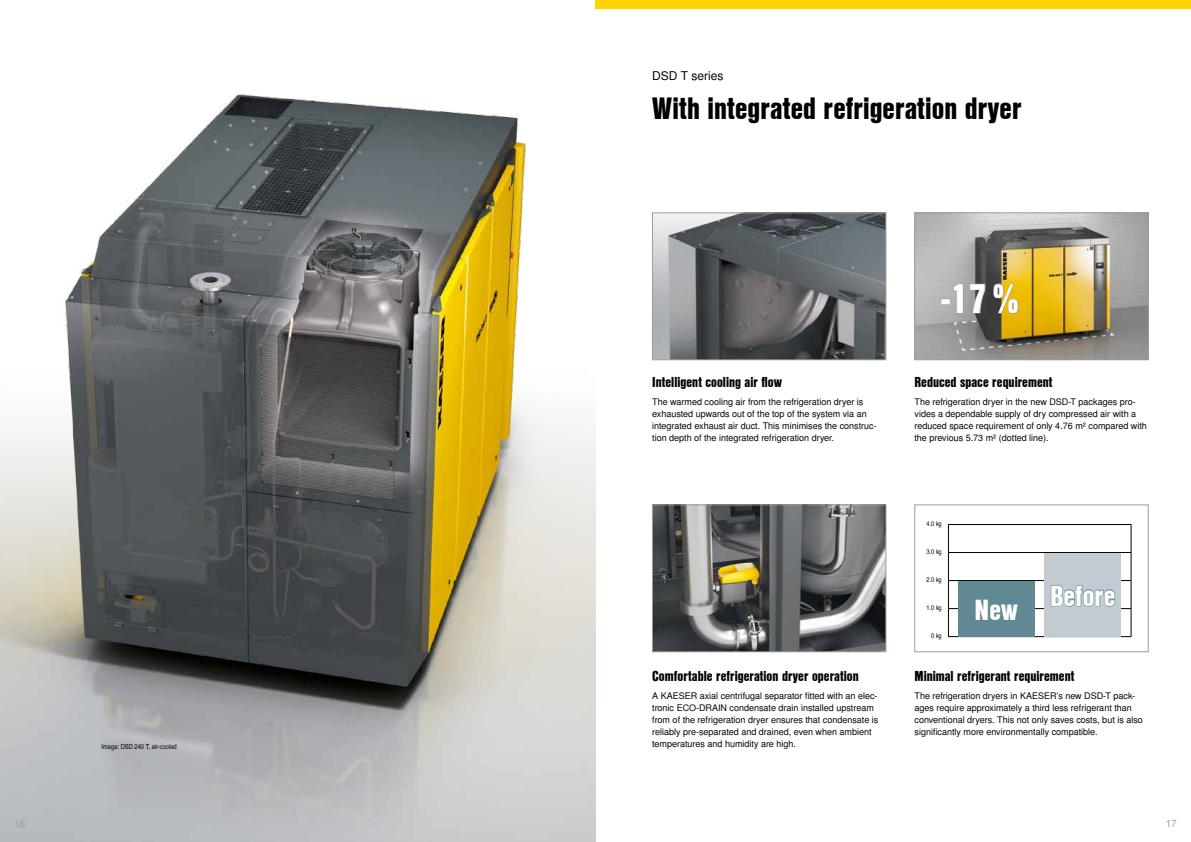
<style>
.page{position:relative;width:1191px;height:842px;background:#fff}
.page>*{position:absolute;margin:0;border:0;box-sizing:border-box;transform-origin:0 0}
.t1{font:40px "Nimbus San L Bla Con";color:#fff}
.t2{font:30px "Nimbus San L Bla Con";color:#000}
.t3{font:28.2px "Nimbus San L Bla Con";color:#fff}
.t4{font:14px "Nimbus San L Bla Con";color:#000}
.t5{font:12px "Nimbus San L";color:#000}
.t6{font:10px "Nimbus San L";color:#9d9d9c}
.t7{font:9px/12px "Nimbus San L";color:#000}
.t8{font:7px "Nimbus San L Reg Con";color:#000}
.t9{font:6.8px "Nimbus San L Reg Con";letter-spacing:-.02em;color:#000}
</style>
<div class="page">
<div style="left:595px;top:0;width:596px;height:9px;background:#ffd500"></div>
<img style="left:916px;top:215px;width:230px;height:143px">
<div style="left:914px;top:213px;width:234px;height:147px;border:1px solid #9d9d9c"></div>
<img style="left:654px;top:215px;width:230px;height:143px">
<div style="left:652px;top:213px;width:234px;height:147px;border:1px solid #9d9d9c"></div>
<img style="left:654px;top:507px;width:230px;height:143px">
<div style="left:652px;top:505px;width:234px;height:147px;border:1px solid #9d9d9c"></div>
<svg style="left:948px;top:524px;width:183px;height:113px"></svg>
<div style="left:914px;top:505px;width:234px;height:147px;border:1px solid #9d9d9c"></div>
<img style="left:0;top:94px;width:595px;height:748px">
<div style="left:941px;top:298px;width:9px;height:6px;border:1px solid #9d9d9c"></div>
<svg style="left:953px;top:283px;width:33px;height:31px"></svg>
<svg style="left:993px;top:283px;width:26px;height:31px"></svg>
<h3 class="t5" style="left:652px;top:69px;width:73px">DSD T series</h3>
<h2 class="t2" style="left:652px;top:85px;width:371px">With integrated refrigeration dryer</h2>
<p class="t8" style="left:102px;top:742px;width:77px">Image: DSD 240 T, air-cooled</p>
<h3 class="t4" style="left:652px;top:371px;width:131px">Intelligent cooling air flow</h3>
<p class="t7" style="left:652px;top:396px;width:226px">The warmed cooling air from the refrigeration dryer is exhausted upwards out of the top of the system via an integrated exhaust air duct. This minimises the construc&shy;tion depth of the integrated refrigeration dryer.</p>
<h3 class="t4" style="left:652px;top:665px;width:208px">Comfortable refrigeration dryer operation</h3>
<p class="t7" style="left:652px;top:690px;width:228px">A KAESER axial centrifugal separator fitted with an elec&shy;tronic ECO-DRAIN condensate drain installed upstream from of the refrigeration dryer ensures that condensate is reliably pre-separated and drained, even when ambient temperatures and humidity are high.</p>
<h1 class="t1" style="left:941px;top:268px;width:80px">-17%</h1>
<h3 class="t4" style="left:914px;top:371px;width:140px">Reduced space requirement</h3>
<p class="t7" style="left:914px;top:396px;width:234px">The refrigeration dryer in the new DSD-T packages pro&shy;vides a dependable supply of dry compressed air with a reduced space requirement of only 4.76 m² compared with the previous 5.73 m² (dotted line).</p>
<p class="t9" style="left:926px;top:519px;width:17px">4.0 kg</p>
<p class="t9" style="left:926px;top:547px;width:17px">3.0 kg</p>
<p class="t9" style="left:926px;top:575px;width:17px">2.0 kg</p>
<p class="t9" style="left:926px;top:603px;width:17px">1.0 kg</p>
<p class="t9" style="left:931px;top:631px;width:12px">0 kg</p>
<h3 class="t3" style="left:974px;top:588px;width:45px">New</h3>
<h3 class="t3" style="left:1050px;top:574px;width:67px">Before</h3>
<h3 class="t4" style="left:914px;top:665px;width:161px">Minimal refrigerant requirement</h3>
<p class="t7" style="left:914px;top:690px;width:230px">The refrigeration dryers in KAESER’s new DSD-T pack&shy;ages require approximately a third less refrigerant than conventional dryers. This not only saves costs, but is also significantly more environmentally compatible.</p>
<p class="t6" style="left:14px;top:817px;width:13px">16</p>
<p class="t6" style="left:1165px;top:817px;width:13px">17</p>
</div>
